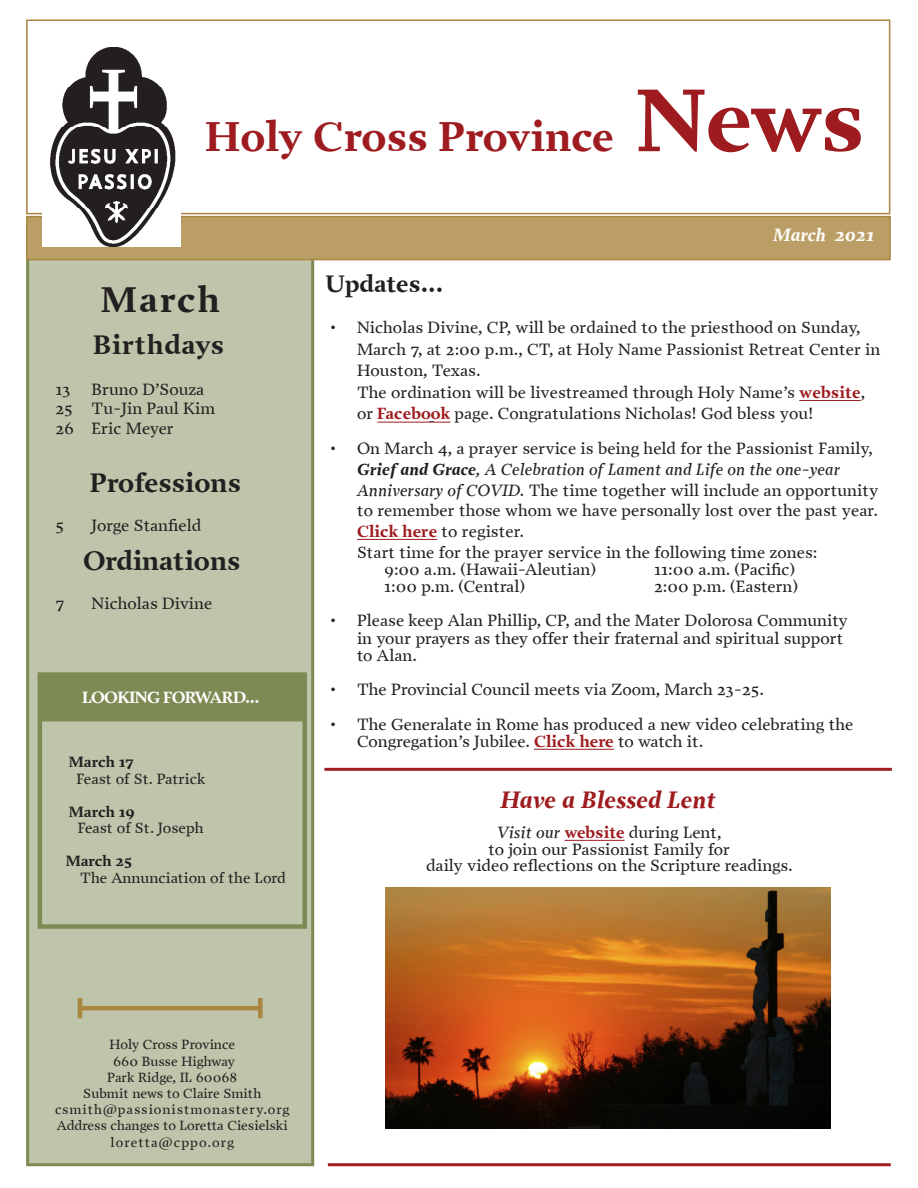
<style>
.page{position:relative;width:918px;height:1188px;background:#fff}
.page>*{position:absolute;margin:0;border:0;box-sizing:border-box;transform-origin:0 0}
.t1{font:700 42px "Prensa";letter-spacing:-.01em;color:#9e1c1f}
.t2{font:700 36px "Prensa";letter-spacing:.06em;color:#231f20}
.t3{font:700 27px "Prensa";color:#231f20}
.t4{font:700 27px "Prensa";letter-spacing:.025em;color:#231f20}
.t5{font:italic 700 24px "Prensa";color:#9e1c1f}
.t6{font:700 24px "Prensa";letter-spacing:-.005em;color:#231f20}
.t7{font:italic 700 18px "Prensa";color:#fdfcf9}
.t8{font:16.5px/20.7px "Prensa";color:#231f20}
.t9{font:700 16.5px "Prensa";letter-spacing:-.04em;color:#fff}
.t10{font:15px/16.5px "Prensa";color:#231f20}
.t11{font:700 15px "Prensa";color:#231f20}
.t12{font:13.5px/16.2px "Prensa";color:#231f20;text-align:center}
.t13{font:13.5px "Prensa";letter-spacing:.07em;color:#231f20}
.t14{font:13.5px "Prensa";letter-spacing:.08em;color:#231f20}
.s1{font-size:90px}
.s2{font-weight:700}
.s3{font-weight:700;color:#9e1c1f}
.s4{font-weight:700;font-style:italic}
.s5{font-style:italic}
</style>
<div class="page">
<div style="left:26px;top:223px;width:288px;height:943px;background:#bec5aa;border:3px solid #7e8a54"></div>
<div style="left:26px;top:216px;width:865px;height:44px;background:#bb9e66;border:2px solid #aa8640"></div>
<hr style="left:328px;top:1163px;width:563px;height:3px;background:#9e1c1f">
<hr style="left:534px;top:749px;width:80px;height:1px;background:#9e1c1f">
<div style="left:38px;top:673px;width:268px;height:45px;background:#7e8a54"></div>
<div style="left:38px;top:672px;width:269px;height:46px;border:2px solid #7e8a54"></div>
<div style="left:38px;top:717px;width:269px;height:212px;border:5px solid #7e8a54"></div>
<hr style="left:80px;top:1006px;width:180px;height:4px;background:#aa8640">
<hr style="left:78px;top:998px;width:4px;height:20px;background:#aa8640">
<div style="left:258px;top:998px;width:5px;height:20px;background:#aa8640"></div>
<hr style="left:324px;top:768px;width:568px;height:3px;background:#9e1c1f">
<hr style="left:564px;top:840px;width:61px;height:1px;background:#9e1c1f">
<img style="left:386px;top:888px;width:445px;height:241px">
<div style="left:26px;top:20px;width:864px;height:194px;border:2px solid #aa8640"></div>
<img style="left:42px;top:48px;width:139px;height:199px">
<hr style="left:799px;top:400px;width:62px;height:1px;background:#9e1c1f">
<hr style="left:377px;top:422px;width:73px;height:1px;background:#9e1c1f">
<hr style="left:357px;top:539px;width:80px;height:1px;background:#9e1c1f">
<p class="t1" style="left:205px;top:112px;width:662px">Holy Cross Province <span class="s1">News</span></p>
<p class="t2" style="left:101px;top:278px;width:121px">March</p>
<p class="t4" style="left:93px;top:329px;width:133px">Birthdays</p>
<p class="t8" style="left:56px;top:379px;width:16px">13</p>
<p class="t8" style="left:92px;top:379px;width:114px">Bruno D’Souza</p>
<p class="t8" style="left:56px;top:398px;width:161px">25 Tu-Jin Paul Kim</p>
<p class="t8" style="left:56px;top:418px;width:120px">26 Eric Meyer</p>
<p class="t3" style="left:90px;top:467px;width:153px">Professions</p>
<p class="t8" style="left:56px;top:515px;width:10px">5</p>
<p class="t8" style="left:92px;top:515px;width:111px">Jorge Stanfield</p>
<p class="t3" style="left:83px;top:545px;width:159px">Ordinations</p>
<p class="t8" style="left:56px;top:593px;width:10px">7</p>
<p class="t8" style="left:92px;top:593px;width:122px">Nicholas Divine</p>
<p class="t9" style="left:82px;top:688px;width:179px">LOOKING FORWARD...</p>
<p class="t10" style="left:76px;top:754px;width:131px;text-indent:-8px"><span class="s2">March 17<br></span>Feast of St. Patrick</p>
<p class="t11" style="left:69px;top:803px;width:68px">March 19</p>
<p class="t10" style="left:78px;top:820px;width:127px">Feast of St. Joseph</p>
<p class="t11" style="left:66px;top:852px;width:68px">March 25</p>
<p class="t10" style="left:80px;top:869px;width:207px">The Annunciation of the Lord</p>
<p class="t7" style="left:773px;top:224px;width:103px">March 2021</p>
<p class="t6" style="left:325px;top:269px;width:119px">Updates...</p>
<p class="t8" style="left:357px;top:317px;width:525px;line-height:21.6px;text-indent:-27px">• Nicholas Divine, CP, will be ordained to the priesthood on Sunday, March 7, at 2:00 p.m., CT, at Holy Name Passionist Retreat Center in Houston, Texas.<br>The ordination will be livestreamed through Holy Name’s <span class="s3">website</span>, or <span class="s3">Facebook</span> page. Congratulations Nicholas! God bless you!</p>
<p class="t8" style="left:357px;top:438px;width:523px;text-indent:-27px">• On March 4, a prayer service is being held for the Passionist Family, <span class="s4">Grief and Grace</span><span class="s5">, A Celebration of Lament and Life on the one-year Anniversary of COVID.</span> The time together will include an opportunity to remember those whom we have personally lost over the past year.<br><span class="s3">Click here</span> to register.<br>Start time for the prayer service in the following time zones:</p>
<p class="t8" style="left:384px;top:559px;width:214px">9:00 a.m. (Hawaii-Aleutian)</p>
<p class="t8" style="left:654px;top:559px;width:143px">11:00 a.m. (Pacific)</p>
<p class="t8" style="left:384px;top:576px;width:142px">1:00 p.m. (Central)</p>
<p class="t8" style="left:654px;top:576px;width:146px">2:00 p.m. (Eastern)</p>
<p class="t8" style="left:357px;top:612px;width:492px;line-height:17.2px;text-indent:-27px">• Please keep Alan Phillip, CP, and the Mater Dolorosa Community in your prayers as they offer their fraternal and spiritual support to Alan.</p>
<p class="t8" style="left:330px;top:679px;width:435px">• The Provincial Council meets via Zoom, March 23-25.</p>
<p class="t8" style="left:357px;top:716px;width:498px;line-height:17.2px;text-indent:-27px">• The Generalate in Rome has produced a new video celebrating the<br>Congregation’s Jubilee. <span class="s3">Click here</span> to watch it.</p>
<p class="t5" style="left:501px;top:786px;width:217px">Have a Blessed Lent</p>
<p class="t8" style="left:497px;top:822px;width:227px"><span class="s5">Visit our</span> <span class="s3">website</span> during Lent,</p>
<p class="t8" style="left:426px;top:841px;width:368px;line-height:16.5px;text-align:center">to join our Passionist Family for<br>daily video reflections on the Scripture readings.</p>
<p class="t12" style="left:109px;top:1037px;width:127px">Holy Cross Province</p>
<p class="t12" style="left:107px;top:1053px;width:132px">660 Busse Highway<br>Park Ridge, IL 60068</p>
<p class="t12" style="left:83px;top:1085px;width:179px">Submit news to Claire Smith</p>
<p class="t13" style="left:55px;top:1102px;width:236px">csmith@passionistmonastery.org</p>
<p class="t12" style="left:57px;top:1118px;width:233px">Address changes to Loretta Ciesielski</p>
<p class="t14" style="left:111px;top:1134px;width:125px">loretta@cppo.org</p>
</div>
